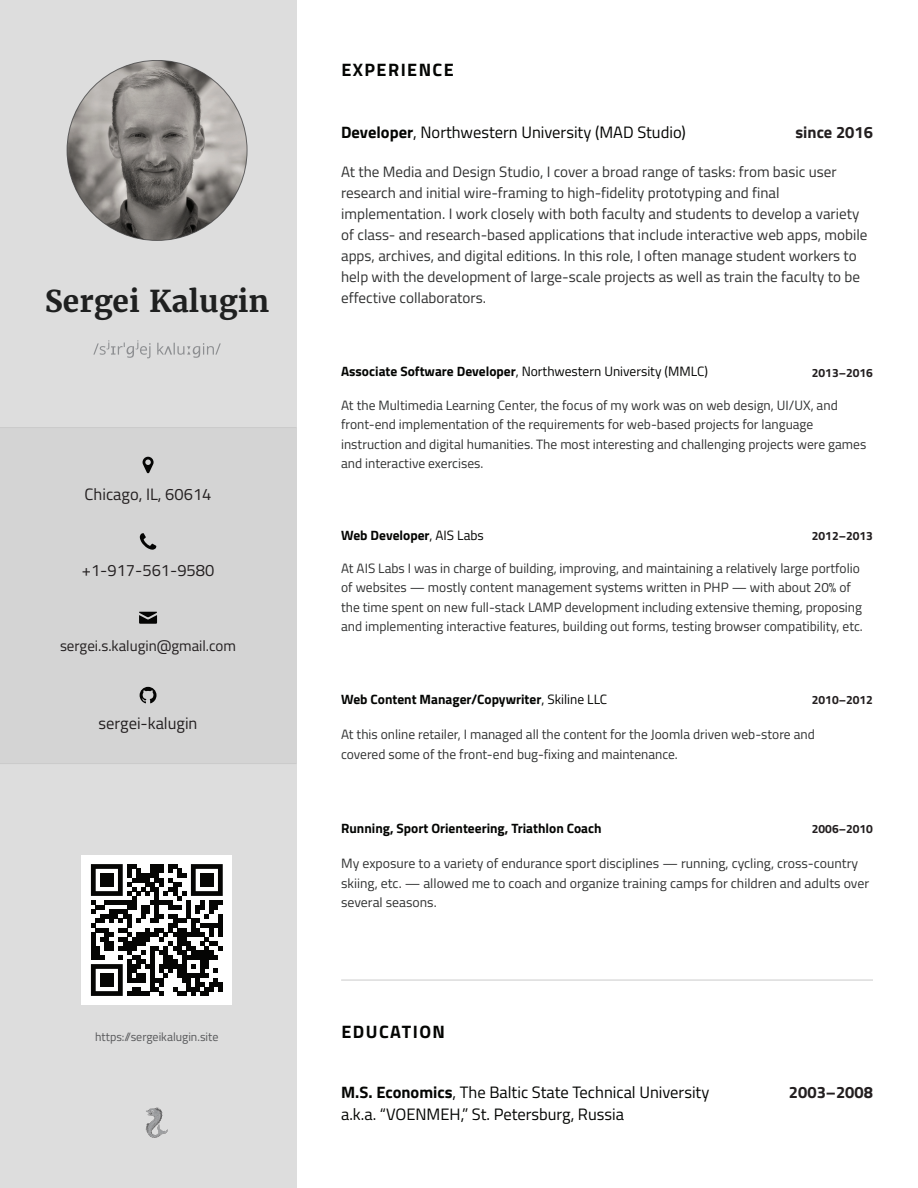
<style>
.page{position:relative;width:918px;height:1188px;background:#fff}
.page>*{position:absolute;margin:0;border:0;box-sizing:border-box;transform-origin:0 0}
.t1{font:700 30px "Merriweather";color:#1f2020}
.t2{font:700 18px "Titillium Web";letter-spacing:.08em;color:#040503}
.t3{font:16.5px/22.5px "Titillium Web";color:#040503}
.t4{font:16.5px "Titillium Web";color:#231f20}
.t5{font:700 16.5px "Titillium Web";color:#231f20}
.t6{font:15px/21px "Titillium Web";color:#313232}
.t7{font:15px "Titillium Web";color:#231f20}
.t8{font:13.5px/19.5px "Titillium Web";color:#313232}
.t9{font:700 13.5px "Titillium Web";color:#040503}
.t10{font:13.5px "Titillium Web";color:#040503}
.t11{font:700 12px "Titillium Web";color:#231f20}
.t12{font:12px "Titillium Web";color:#57585a}
.s1{font-weight:700}
.s2{font-weight:400}
</style>
<div class="page">
<div style="left:0;top:0;width:296px;height:1188px;background:#ddd"></div>
<svg style="left:93px;top:340px;width:128px;height:18px"></svg>
<img style="left:67px;top:60px;width:180px;height:180px;border-radius:90px">
<svg style="left:146px;top:1108px;width:22px;height:30px"></svg>
<div style="left:0;top:428px;width:296px;height:336px;background:#d4d4d4"></div>
<hr style="left:0;top:427px;width:296px;height:1px;background:#cbcbcb">
<hr style="left:0;top:763px;width:296px;height:1px;background:#cbcbcb">
<svg style="left:143px;top:457px;width:11px;height:16px"></svg>
<svg style="left:140px;top:533px;width:16px;height:17px"></svg>
<svg style="left:139px;top:612px;width:18px;height:12px"></svg>
<svg style="left:140px;top:687px;width:17px;height:16px"></svg>
<div style="left:82px;top:855px;width:150px;height:150px;background:#fff"></div>
<svg style="left:91px;top:864px;width:132px;height:132px"></svg>
<div style="left:100px;top:873px;width:14px;height:14px;background:#050504"></div>
<div style="left:200px;top:873px;width:14px;height:14px;background:#050504"></div>
<div style="left:100px;top:973px;width:14px;height:14px;background:#050504"></div>
<hr style="left:341px;top:980px;width:532px;height:1px;background:#cbcbcb">
<h1 class="t1" style="left:45px;top:282px;width:226px">Sergei Kalugin</h1>
<p class="t4" style="left:85px;top:482px;width:128px">Chicago, IL, 60614</p>
<p class="t4" style="left:82px;top:559px;width:134px">+1-917-561-9580</p>
<p class="t7" style="left:60px;top:635px;width:178px">sergei.s.kalugin@gmail.com</p>
<p class="t4" style="left:99px;top:711px;width:100px">sergei-kalugin</p>
<p class="t12" style="left:95px;top:1028px;width:125px">https://sergeikalugin.site</p>
<h2 class="t2" style="left:342px;top:56px;width:114px">EXPERIENCE</h2>
<p class="t3" style="left:341px;top:120px;width:346px"><span class="s1">Developer</span>, Northwestern University (MAD Studio)</p>
<p class="t5" style="left:796px;top:119px;width:79px">since 2016</p>
<p class="t6" style="left:341px;top:161px;width:528px">At the Media and Design Studio, I cover a broad range of tasks: from basic user research and initial wire-framing to high-fidelity prototyping and final implementation. I work closely with both faculty and students to develop a variety of class- and research-based applications that include interactive web apps, mobile apps, archives, and digital editions. In this role, I often manage student workers to help with the development of large-scale projects as well as train the faculty to be effective collaborators.</p>
<p class="t10" style="left:341px;top:362px;width:368px"><span class="s1">Associate Software Developer</span>, Northwestern University (MMLC)</p>
<p class="t11" style="left:812px;top:364px;width:63px">2013–2016</p>
<p class="t8" style="left:341px;top:394px;width:527px">At the Multimedia Learning Center, the focus of my work was on web design, UI/UX, and front-end implementation of the requirements for web-based projects for language instruction and digital humanities. The most interesting and challenging projects were games and interactive exercises.</p>
<p class="t9" style="left:341px;top:525px;width:144px">Web Developer<span class="s2">, AIS Labs</span></p>
<p class="t11" style="left:812px;top:527px;width:63px">2012–2013</p>
<p class="t8" style="left:341px;top:558px;width:523px">At AIS Labs I was in charge of building, improving, and maintaining a relatively large portfolio of websites — mostly content management systems written in PHP — with about 20% of the time spent on new full-stack LAMP development including extensive theming, proposing and implementing interactive features, building out forms, testing browser compatibility, etc.</p>
<p class="t9" style="left:341px;top:689px;width:268px">Web Content Manager/Copywriter<span class="s2">, Skiline LLC</span></p>
<p class="t11" style="left:812px;top:690px;width:63px">2010–2012</p>
<p class="t8" style="left:341px;top:724px;width:475px">At this online retailer, I managed all the content for the Joomla driven web-store and covered some of the front-end bug-fixing and maintenance.</p>
<p class="t9" style="left:341px;top:818px;width:262px">Running, Sport Orienteering, Triathlon Coach</p>
<p class="t11" style="left:812px;top:819px;width:63px">2006–2010</p>
<p class="t8" style="left:341px;top:853px;width:530px">My exposure to a variety of endurance sport disciplines — running, cycling, cross-country skiing, etc. — allowed me to coach and organize training camps for children and adults over several seasons.</p>
<h2 class="t2" style="left:342px;top:1018px;width:105px">EDUCATION</h2>
<p class="t3" style="left:341px;top:1080px;width:370px"><span class="s1">M.S. Economics</span>, The Baltic State Technical University a.k.a. “VOENMEH,” St. Petersburg, Russia</p>
<p class="t5" style="left:789px;top:1079px;width:86px">2003–2008</p>
</div>
